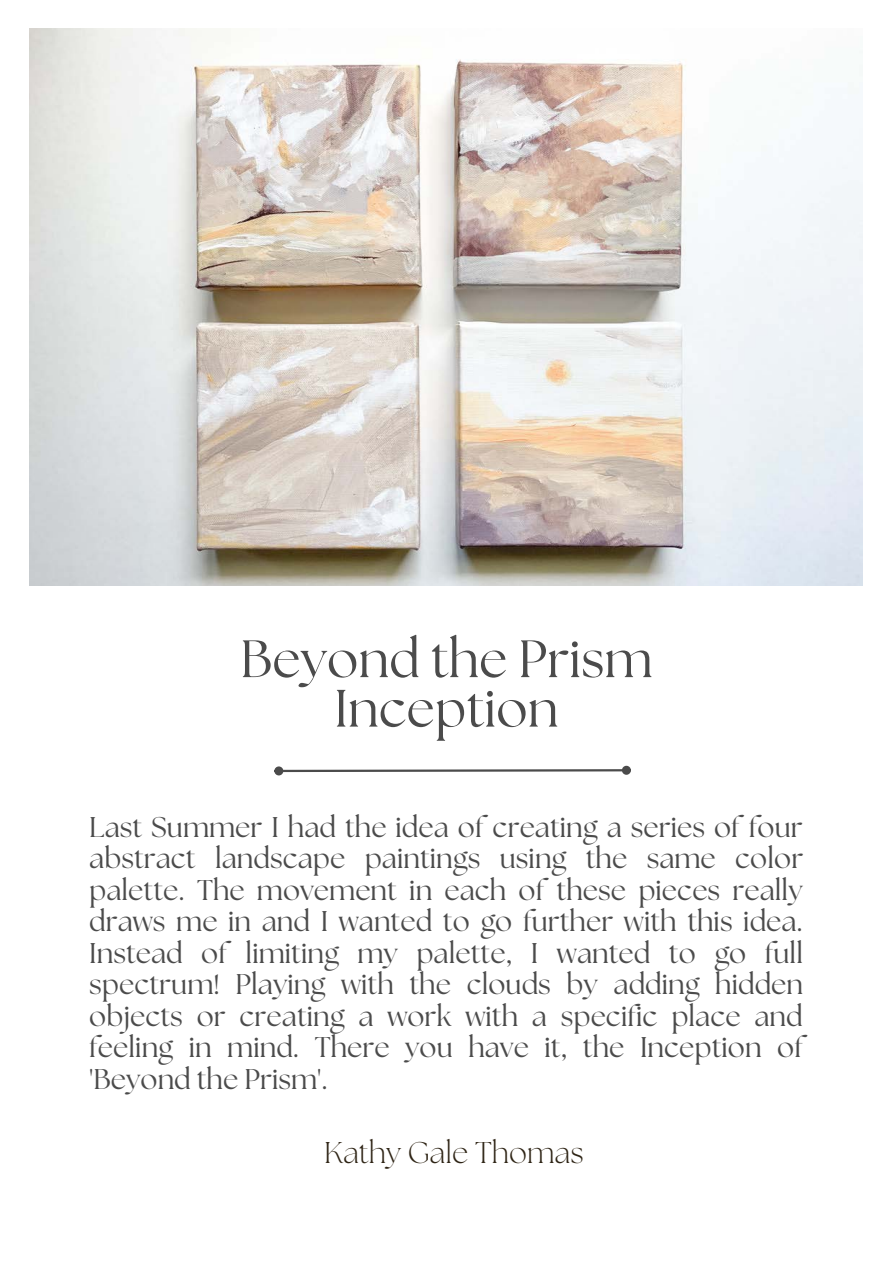
<style>
.page{position:relative;width:893px;height:1264px;background:#fff}
.page>*{position:absolute;margin:0;border:0;box-sizing:border-box;transform-origin:0 0}
.t1{font:52.5px/49.5px "The Seasons";color:#4b4b4b;text-align:center}
.t2{font:300 30px "The Seasons";color:#2e2415}
.t3{font:28.5px/31.5px "The Seasons";color:#4b4b4b;text-align:justify}
</style>
<div class="page">
<img style="left:30px;top:28px;width:832px;height:558px">
<div style="left:275px;top:767px;width:7px;height:7px;background:#4b4b4b;border-radius:50%"></div>
<div style="left:274px;top:766px;width:9px;height:9px;border:2px solid #4b4b4b;border-radius:50%"></div>
<svg style="left:280px;top:767px;width:348px;height:6px"></svg>
<div style="left:622px;top:765px;width:9px;height:9px;border:2px solid #4b4b4b;border-radius:50%"></div>
<p class="t1" style="left:240px;top:637px;width:414px">Beyond the Prism<br>Inception</p>
<p class="t3" style="left:89px;top:813px;width:715px">Last Summer I had the idea of creating a series of four abstract landscape paintings using the same color palette. The movement in each of these pieces really draws me in and I wanted to go further with this idea.<br>Instead of limiting my palette, I wanted to go full spectrum! Playing with the clouds by adding hidden objects or creating a work with a specific place and feeling in mind. There you have it, the Inception of 'Beyond the Prism'.</p>
<p class="t2" style="left:324px;top:1138px;width:261px">Kathy Gale Thomas</p>
</div>
